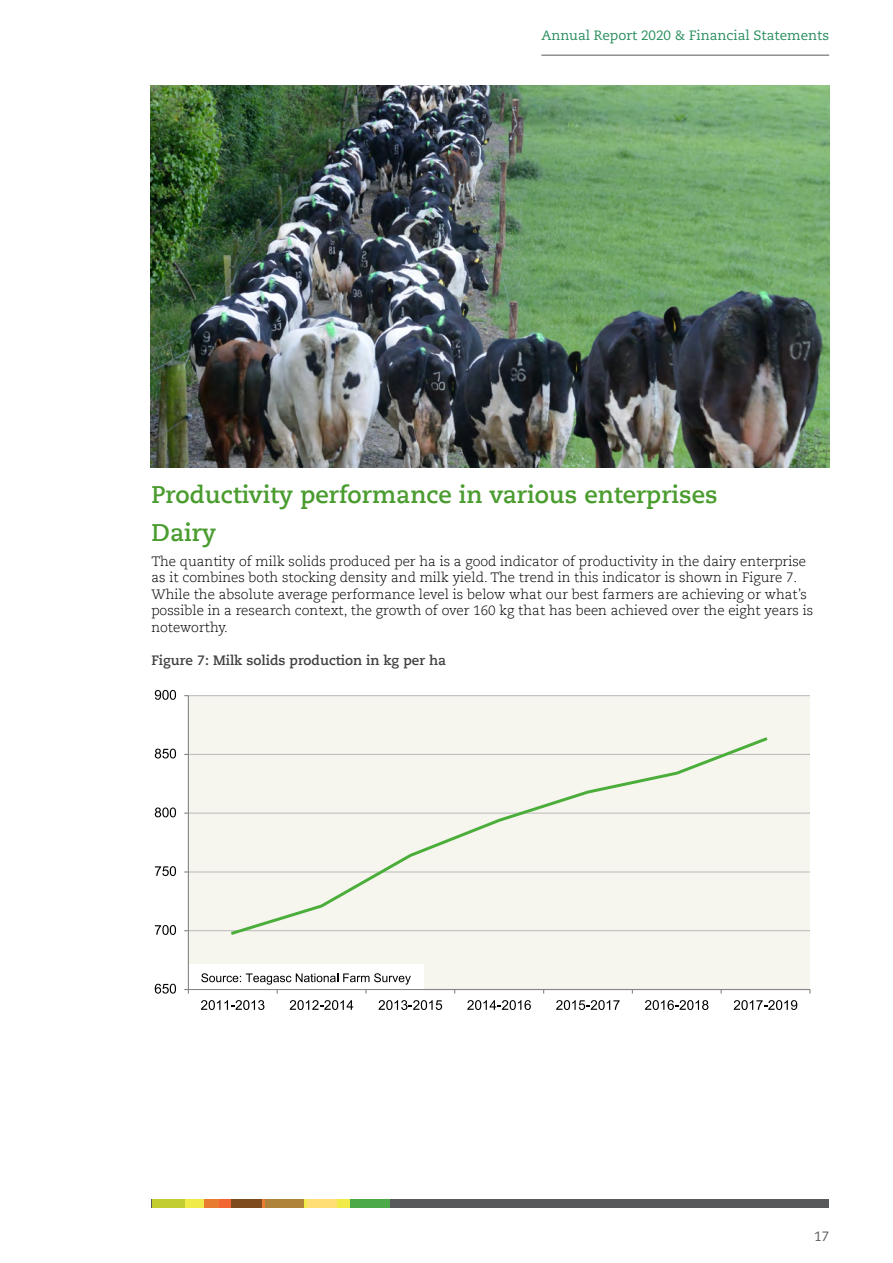
<style>
.page{position:relative;width:893px;height:1263px;background:#fff}
.page>*{position:absolute;margin:0;border:0;box-sizing:border-box;transform-origin:0 0}
.t1{font:700 24px/37.3px "Caecilia LT Std";color:#4a9c2f}
.t2{font:300 13.5px/16.5px "Caecilia LT Std";color:#000}
.t3{font:700 13.5px "Caecilia LT Std";color:#414042}
.t4{font:13.5px "Caecilia LT Std";color:#288e5d}
.t5{font:13.5px "Caecilia LT Std";color:#58595b}
</style>
<div class="page">
<div style="left:152px;top:1199px;width:677px;height:9px;background:#58595b"></div>
<div style="left:350px;top:1199px;width:40px;height:9px;background:#4baa47"></div>
<div style="left:307px;top:1199px;width:30px;height:9px;background:#ffde76"></div>
<div style="left:337px;top:1199px;width:13px;height:9px;background:#f1eb4a"></div>
<div style="left:265px;top:1199px;width:40px;height:9px;background:#af833a"></div>
<svg style="left:305px;top:1199px;width:2px;height:9px"></svg>
<div style="left:231px;top:1199px;width:31px;height:9px;background:#7d4b1e"></div>
<svg style="left:262px;top:1199px;width:3px;height:9px"></svg>
<div style="left:204px;top:1199px;width:15px;height:9px;background:#e87c30"></div>
<div style="left:219px;top:1199px;width:12px;height:9px;background:#f26632"></div>
<div style="left:152px;top:1199px;width:33px;height:9px;background:#c1cd30"></div>
<div style="left:185px;top:1199px;width:19px;height:9px;background:#f1eb4a"></div>
<hr style="left:541px;top:55px;width:288px;height:1px;background:#58595b">
<div style="left:188px;top:696px;width:622px;height:293px;background:#f6f5ee"></div>
<hr style="left:188px;top:930px;width:622px;height:1px;background:#bfbfbf">
<hr style="left:188px;top:871px;width:622px;height:1px;background:#bfbfbf">
<hr style="left:188px;top:812px;width:622px;height:2px;background:#bfbfbf">
<hr style="left:188px;top:754px;width:622px;height:1px;background:#bfbfbf">
<hr style="left:188px;top:695px;width:622px;height:1px;background:#bfbfbf">
<hr style="left:188px;top:696px;width:1px;height:293px;background:#868686">
<hr style="left:188px;top:989px;width:622px;height:1px;background:#868686">
<svg style="left:229px;top:737px;width:540px;height:198px"></svg>
<svg style="left:155px;top:984px;width:21px;height:9px"></svg>
<svg style="left:155px;top:925px;width:21px;height:10px"></svg>
<svg style="left:155px;top:866px;width:21px;height:10px"></svg>
<svg style="left:155px;top:807px;width:21px;height:10px"></svg>
<svg style="left:155px;top:749px;width:21px;height:9px"></svg>
<svg style="left:155px;top:690px;width:21px;height:10px"></svg>
<svg style="left:201px;top:1000px;width:63px;height:10px"></svg>
<svg style="left:290px;top:1000px;width:63px;height:10px"></svg>
<svg style="left:378px;top:1000px;width:64px;height:10px"></svg>
<svg style="left:467px;top:1000px;width:64px;height:10px"></svg>
<svg style="left:556px;top:1000px;width:64px;height:10px"></svg>
<svg style="left:645px;top:1000px;width:63px;height:10px"></svg>
<svg style="left:734px;top:1000px;width:63px;height:10px"></svg>
<div style="left:190px;top:964px;width:234px;height:25px;background:#fff"></div>
<svg style="left:201px;top:973px;width:210px;height:20px"></svg>
<img style="left:151px;top:85px;width:678px;height:383px">
<p class="t4" style="left:541px;top:28px;width:289px">Annual Report 2020 &amp; Financial Statements</p>
<h1 class="t1" style="left:151px;top:477px;width:568px">Productivity performance in various enterprises<br>Dairy</h1>
<p class="t2" style="left:151px;top:553px;width:663px">The quantity of milk solids produced per ha is a good indicator of productivity in the dairy enterprise as it combines both stocking density and milk yield. The trend in this indicator is shown in Figure 7.<br>While the absolute average performance level is below what our best farmers are achieving or what’s possible in a research context, the growth of over 160 kg that has been achieved over the eight years is noteworthy.</p>
<p class="t3" style="left:151px;top:652px;width:296px">Figure 7: Milk solids production in kg per ha</p>
<p class="t5" style="left:814px;top:1228px;width:17px">17</p>
</div>
